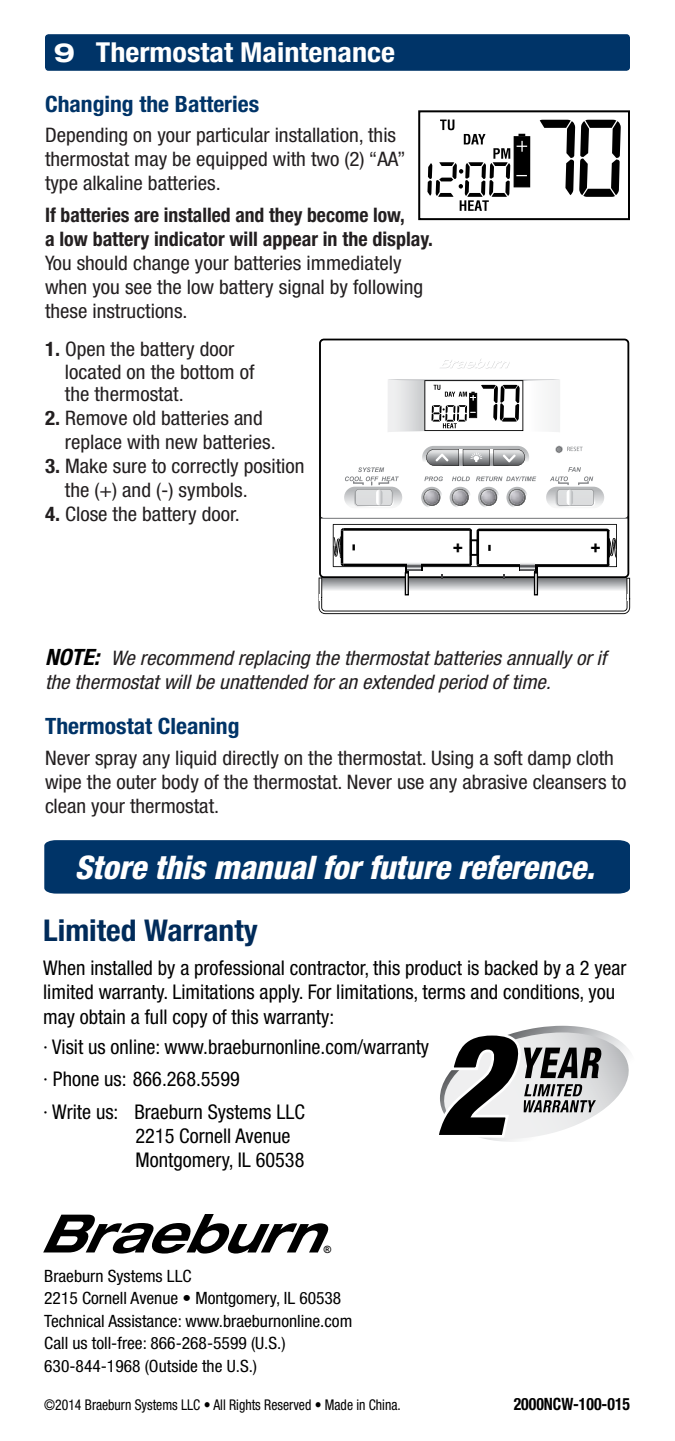
<style>
.page{position:relative;width:675px;height:1441px;background:#fff}
.page>*{position:absolute;margin:0;border:0;box-sizing:border-box;transform-origin:0 0}
.t1{font:italic 800 condensed 32.5px "Helvetica Neue LT Std";color:#fff}
.t2{font:700 condensed 30px "Helvetica Neue LT Std";color:#002b5a;scale:1.05 1}
.t3{font:700 condensed 27.5px "Helvetica Neue LT Std";color:#fff;scale:1.1 1}
.t4{font:700 condensed 22.5px "Helvetica Neue LT Std";color:#003468;scale:1.05 1}
.t5{font:condensed 20.25px/24.2px "Helvetica Neue LT Std";color:#000}
.t6{font:condensed 20px/24px "Helvetica Neue LT Std";color:#231f20;scale:1.05 1}
.t7{font:italic condensed 20px/24px "Helvetica Neue LT Std";color:#231f20;scale:1.05 1}
.t8{font:condensed 20px/24px "Helvetica Neue LT Std";color:#231f20}
.t9{font:700 condensed 20px/24px "Helvetica Neue LT Std";color:#231f20}
.t10{font:700 17.5px "Arial";color:#000}
.t11{font:condensed 17px/22.5px "Helvetica Neue LT Std";color:#000}
.t12{font:700 condensed 17px "Helvetica Neue LT Std";color:#000;scale:.93 1}
.t13{font:condensed 14.75px "Helvetica Neue LT Std";color:#000;scale:.93 1}
.t14{font:700 10px "Arial";color:#000}
.s1{font-stretch:expanded;font-size:26.25px}
.s2{font-weight:700}
.s3{font-weight:700;font-size:22.5px;color:#000}
</style>
<div class="page">
<div style="left:45px;top:34px;width:585px;height:37px;background:#003468;border-radius:4px"></div>
<div style="left:44px;top:840px;width:586px;height:54px;background:#003468"></div>
<svg style="left:43px;top:1214px;width:286px;height:39px"></svg>
<svg style="left:439px;top:1025px;width:190px;height:117px"></svg>
<div style="left:418px;top:110px;width:212px;height:110px;border:2px solid #000"></div>
<svg style="left:540px;top:120px;width:81px;height:77px"></svg>
<svg style="left:427px;top:119px;width:83px;height:92px"></svg>
<div style="left:514px;top:137px;width:16px;height:50px;background:#000"></div>
<svg style="left:517px;top:134px;width:10px;height:18px"></svg>
<svg style="left:319px;top:338px;width:310px;height:186px"></svg>
<svg style="left:344px;top:486px;width:58px;height:22px"></svg>
<div style="left:546px;top:486px;width:58px;height:22px;background:linear-gradient(to bottom,#aeb0b2,#f5f6f6);border-radius:11px"></div>
<svg style="left:421px;top:476px;width:22px;height:32px"></svg>
<img style="left:425px;top:490px;width:14px;height:14px;border-radius:7px">
<svg style="left:450px;top:476px;width:86px;height:32px"></svg>
<img style="left:510px;top:490px;width:14px;height:14px;border-radius:7px">
<svg style="left:345px;top:467px;width:54px;height:39px"></svg>
<svg style="left:376px;top:489px;width:7px;height:16px"></svg>
<svg style="left:550px;top:467px;width:45px;height:39px"></svg>
<svg style="left:567px;top:489px;width:6px;height:16px"></svg>
<svg style="left:555px;top:445px;width:28px;height:8px"></svg>
<svg style="left:422px;top:446px;width:107px;height:23px"></svg>
<svg style="left:426px;top:449px;width:99px;height:17px;background:#a4a5a7"></svg>
<svg style="left:439px;top:358px;width:71px;height:10px"></svg>
<svg style="left:319px;top:524px;width:311px;height:90px"></svg>
<svg style="left:388px;top:379px;width:172px;height:53px"></svg>
<h3 class="t3" style="left:54px;top:35px;width:312px"><span class="s1">9</span> Thermostat Maintenance</h3>
<p class="t4" style="left:45px;top:90px;width:206px">Changing the Batteries</p>
<p class="t6" style="left:45px;top:122px;width:345px">Depending on your particular installation, this thermostat may be equipped with two (2) “AA” type alkaline batteries.</p>
<p class="t9" style="left:45px;top:203px;width:390px">If batteries are installed and they become low,<br>a low battery indicator will appear in the display.</p>
<p class="t8" style="left:45px;top:251px;width:380px">You should change your batteries immediately when you see the low battery signal by following these instructions.</p>
<p class="t6" style="left:65px;top:338px;width:182px;line-height:22.5px;text-indent:-20px"><span class="s2">1.</span> Open the battery door located on the bottom of the thermostat.</p>
<p class="t6" style="left:65px;top:406px;width:202px;text-indent:-20px"><span class="s2">2.</span> Remove old batteries and replace with new batteries.</p>
<p class="t6" style="left:65px;top:454px;width:230px;text-indent:-20px"><span class="s2">3.</span> Make sure to correctly position the (+) and (-) symbols.</p>
<p class="t6" style="left:45px;top:502px;width:187px"><span class="s2">4.</span> Close the battery door.</p>
<p class="t10" style="left:447px;top:552px;width:12px;rotate:-90deg">+</p>
<p class="t10" style="left:584px;top:553px;width:12px;rotate:-90deg">+</p>
<p class="t7" style="left:45px;top:646px;width:536px"><span class="s3">NOTE:</span> We recommend replacing the thermostat batteries annually or if the thermostat will be unattended for an extended period of time.</p>
<p class="t4" style="left:45px;top:712px;width:187px">Thermostat Cleaning</p>
<p class="t6" style="left:45px;top:745px;width:555px">Never spray any liquid directly on the thermostat. Using a soft damp cloth wipe the outer body of the thermostat. Never use any abrasive cleansers to clean your thermostat.</p>
<h1 class="t1" style="left:75px;top:847px;width:521px">Store this manual for future reference.</h1>
<h2 class="t2" style="left:43px;top:911px;width:206px">Limited Warranty</h2>
<p class="t5" style="left:43px;top:955px;width:585px">When installed by a professional contractor, this product is backed by a 2 year limited warranty. Limitations apply. For limitations, terms and conditions, you may obtain a full copy of this warranty:</p>
<p class="t5" style="left:43px;top:1029px;width:387px;line-height:32.5px">· Visit us online: www.braeburnonline.com/warranty · Phone us: 866.268.5599<br>· Write us: Braeburn Systems LLC</p>
<p class="t5" style="left:136px;top:1123px;width:170px">2215 Cornell Avenue<br>Montgomery, IL 60538</p>
<p class="t14" style="left:324px;top:1242px;width:9px">®</p>
<p class="t11" style="left:44px;top:1264px;width:310px">Braeburn Systems LLC<br>2215 Cornell Avenue • Montgomery, IL 60538<br>Technical Assistance: www.braeburnonline.com Call us toll-free: 866-268-5599 (U.S.)<br>630-844-1968 (Outside the U.S.)</p>
<p class="t13" style="left:44px;top:1396px;width:385px">©2014 Braeburn Systems LLC • All Rights Reserved • Made in China.</p>
<p class="t12" style="left:514px;top:1393px;width:127px">2000NCW-100-015</p>
</div>
